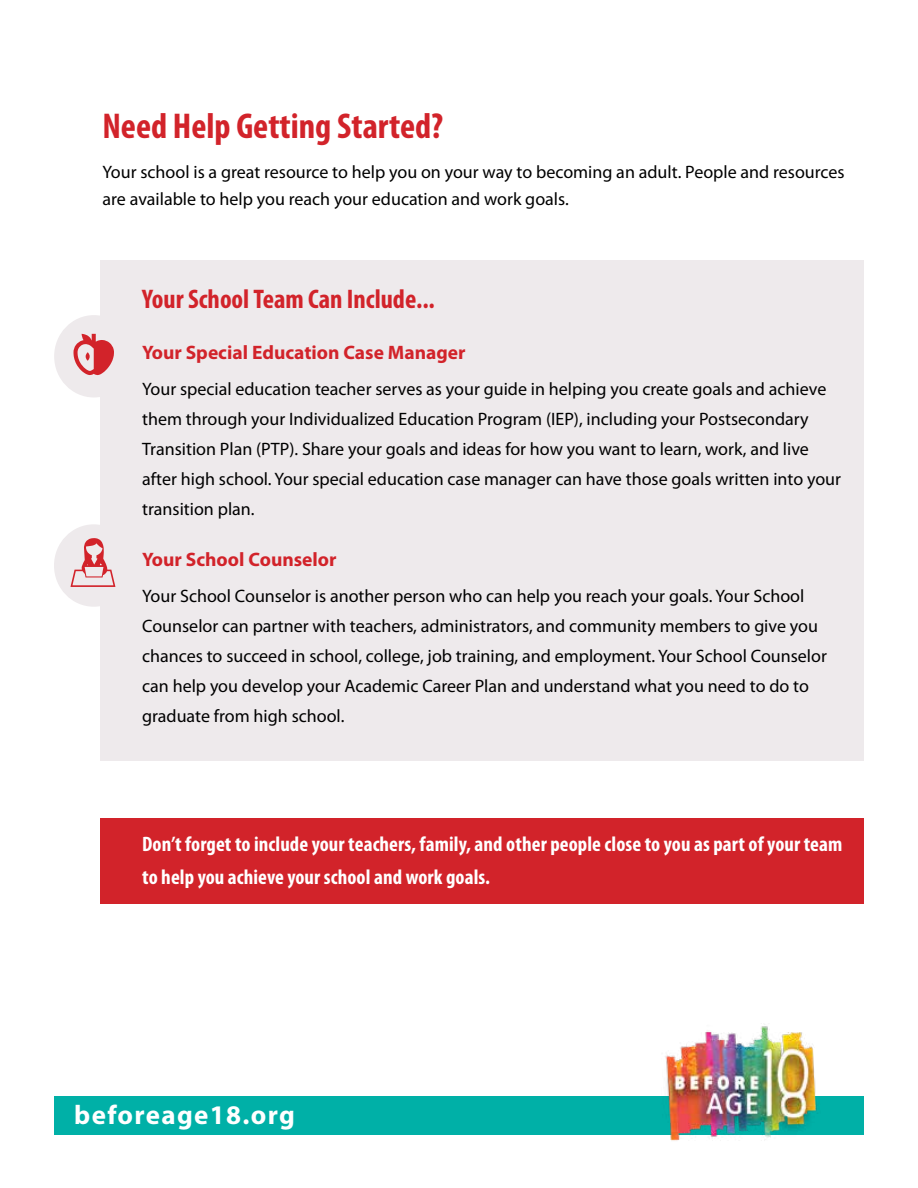
<style>
.page{position:relative;width:918px;height:1188px;background:#fff}
.page>*{position:absolute;margin:0;border:0;box-sizing:border-box;transform-origin:0 0}
.t1{font:700 condensed 36px "Myriad Pro";color:#d2232a}
.t2{font:700 condensed 27px "Myriad Pro";color:#d2232a}
.t3{font:700 27px "Myriad Pro";letter-spacing:.05em;color:#fff}
.t4{font:700 condensed 21px/33px "Myriad Pro";letter-spacing:.005em;color:#fff}
.t5{font:700 19.5px "Myriad Pro";color:#d2232a}
.t6{font:18px/30px "Myriad Pro";color:#000}
</style>
<div class="page">
<div style="left:54px;top:1096px;width:810px;height:39px;background:#00b0a7"></div>
<div style="left:100px;top:260px;width:764px;height:501px;background:#eeeaec"></div>
<div style="left:54px;top:315px;width:80px;height:82px;background:#eeeaec;border-radius:50%"></div>
<div style="left:54px;top:524px;width:80px;height:83px;background:#eeeaec;border-radius:50%"></div>
<svg style="left:71px;top:538px;width:44px;height:49px"></svg>
<div style="left:100px;top:818px;width:764px;height:86px;background:#d2232a"></div>
<svg style="left:73px;top:334px;width:41px;height:41px"></svg>
<img style="left:665px;top:1024px;width:152px;height:117px">
<h2 class="t1" style="left:103px;top:104px;width:342px">Need Help Getting Started?</h2>
<p class="t6" style="left:103px;top:158px;width:744px;line-height:27px">Your school is a great resource to help you on your way to becoming an adult. People and resources are available to help you reach your education and work goals.</p>
<h3 class="t2" style="left:142px;top:282px;width:294px">Your School Team Can Include...</h3>
<h4 class="t5" style="left:142px;top:340px;width:325px">Your Special Education Case Manager</h4>
<p class="t6" style="left:142px;top:373px;width:700px">Your special education teacher serves as your guide in helping you create goals and achieve them through your Individualized Education Program (IEP), including your Postsecondary Transition Plan (PTP). Share your goals and ideas for how you want to learn, work, and live after high school. Your special education case manager can have those goals written into your transition plan.</p>
<h4 class="t5" style="left:142px;top:547px;width:196px">Your School Counselor</h4>
<p class="t6" style="left:142px;top:580px;width:686px">Your School Counselor is another person who can help you reach your goals. Your School Counselor can partner with teachers, administrators, and community members to give you chances to succeed in school, college, job training, and employment. Your School Counselor can help you develop your Academic Career Plan and understand what you need to do to graduate from high school.</p>
<p class="t4" style="left:142px;top:827px;width:702px">Don’t forget to include your teachers, family, and other people close to you as part of your team to help you achieve your school and work goals.</p>
<h2 class="t3" style="left:74px;top:1097px;width:222px">beforeage18.org</h2>
</div>
